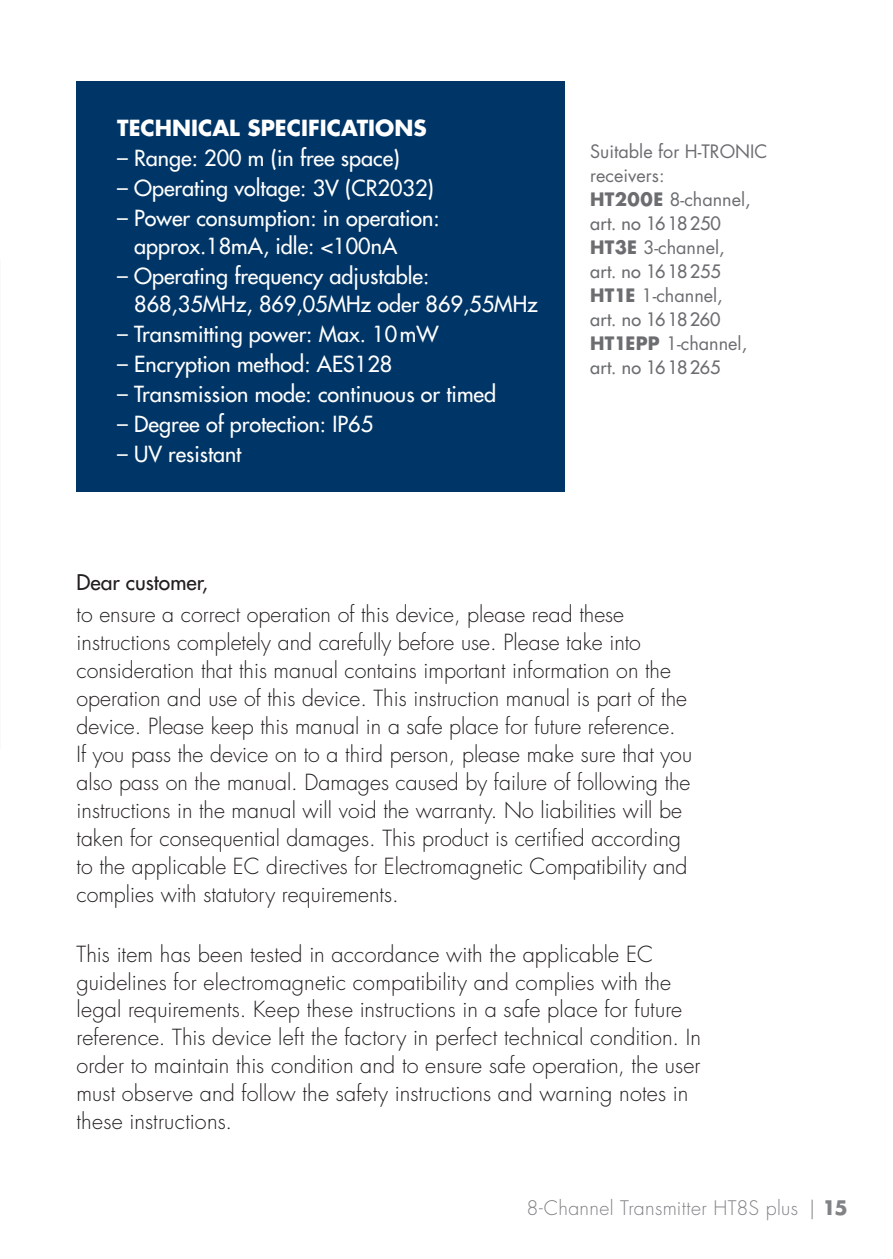
<style>
.page{position:relative;width:893px;height:1259px;background:#fff}
.page>*{position:absolute;margin:0;border:0;box-sizing:border-box;transform-origin:0 0}
.t1{font:300 21.6px/27.9px "Futura Std";color:#231f20}
.t2{font:500 21.6px/27.9px "Futura Std";color:#fff}
.t3{font:700 21.6px "Futura Std";color:#fff}
.t4{font:500 21px "Futura Std";color:#231f20}
.t5{font:300 19.5px "Futura Std";letter-spacing:.015em;color:#808285}
.t6{font:18px/24px "Futura Std";color:#6c6d70}
.s1{font-weight:700}
.s2{font-weight:500}
</style>
<div class="page">
<div style="left:77px;top:82px;width:488px;height:410px;background:#003667"></div>
<p class="t3" style="left:117px;top:114px;width:311px">TECHNICAL SPECIFICATIONS</p>
<p class="t2" style="left:117px;top:145px;width:284px">– Range: 200 m (in free space)</p>
<p class="t2" style="left:117px;top:175px;width:318px">– Operating voltage: 3V (CR2032)</p>
<p class="t2" style="left:134px;top:205px;width:307px;text-indent:-17px">– Power consumption: in operation: approx.18mA, idle: &lt;100nA</p>
<p class="t2" style="left:134px;top:263px;width:405px;text-indent:-17px">– Operating frequency adjustable:<br>868,35MHz, 869,05MHz oder 869,55MHz</p>
<p class="t2" style="left:117px;top:320px;width:323px">– Transmitting power: Max. 10mW</p>
<p class="t2" style="left:117px;top:350px;width:277px">– Encryption method: AES128</p>
<p class="t2" style="left:117px;top:380px;width:380px">– Transmission mode: continuous or timed</p>
<p class="t2" style="left:117px;top:411px;width:257px">– Degree of protection: IP65</p>
<p class="t2" style="left:117px;top:441px;width:126px">– UV resistant</p>
<p class="t6" style="left:590px;top:140px;width:179px">Suitable for H-TRONIC receivers:<br><span class="s1">HT200E</span> 8-channel<span class="s2">, art. no 1618250<br></span><span class="s1">HT3E</span> 3-channel<span class="s2">,<br>art. no 1618255<br></span><span class="s1">HT1E</span> 1-channel<span class="s2">,<br>art. no 1618260<br></span><span class="s1">HT1EPP</span> 1-channel<span class="s2">, art. no 1618265</span></p>
<p class="t4" style="left:77px;top:569px;width:133px">Dear customer,</p>
<p class="t1" style="left:77px;top:601px;width:617px">to ensure a correct operation of this device, please read these instructions completely and carefully before use. Please take into consideration that this manual contains important information on the operation and use of this device. This instruction manual is part of the device. Please keep this manual in a safe place for future reference.<br>If you pass the device on to a third person, please make sure that you also pass on the manual. Damages caused by failure of following the instructions in the manual will void the warranty. No liabilities will be taken for consequential damages. This product is certified according to the applicable EC directives for Electromagnetic Compatibility and complies with statutory requirements.</p>
<p class="t1" style="left:77px;top:940px;width:626px">This item has been tested in accordance with the applicable EC guidelines for electromagnetic compatibility and complies with the legal requirements. Keep these instructions in a safe place for future reference. This device left the factory in perfect technical condition. In order to maintain this condition and to ensure safe operation, the user must observe and follow the safety instructions and warning notes in these instructions.</p>
<p class="t5" style="left:527px;top:1195px;width:323px">8-Channel Transmitter HT8S plus | <span class="s1">15</span></p>
</div>
